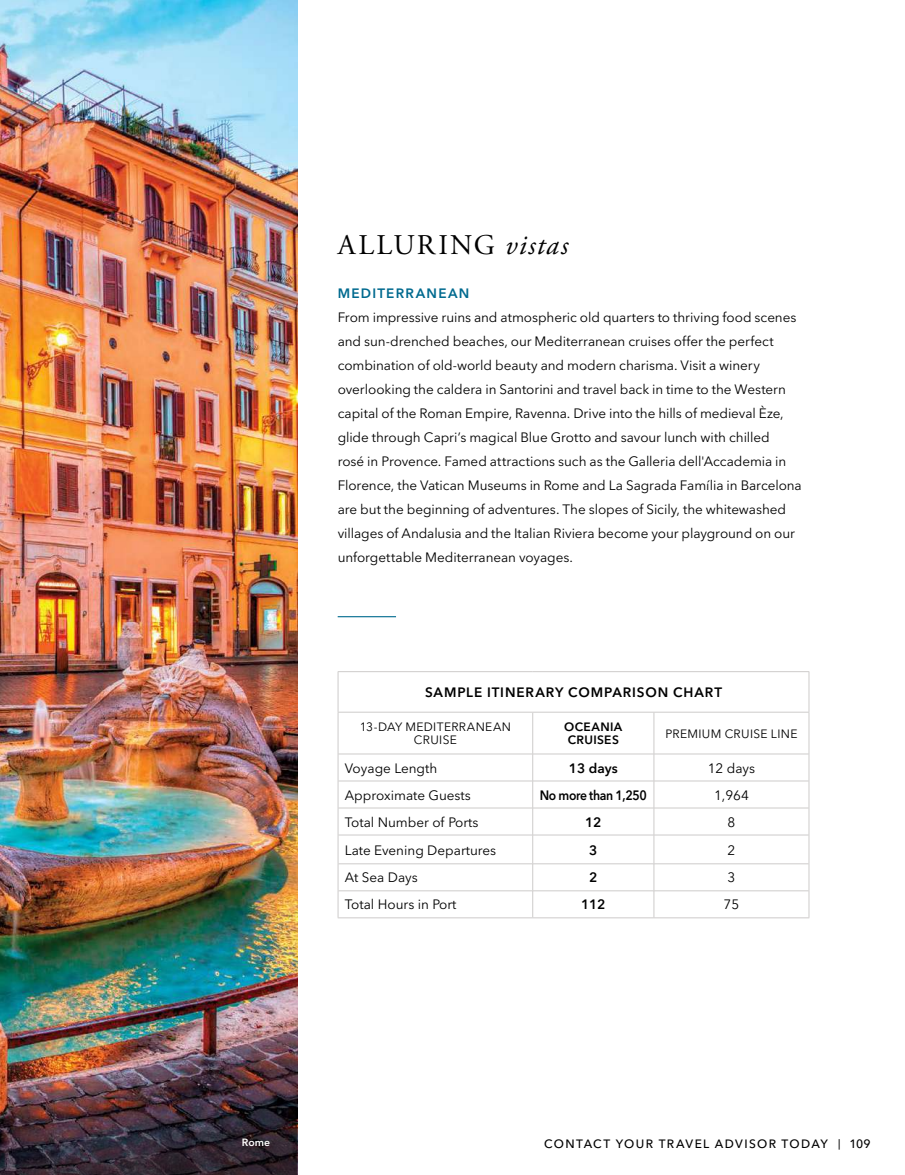
<style>
.page{position:relative;width:905px;height:1175px;background:#fff}
.page>*{position:absolute;margin:0;border:0;box-sizing:border-box;transform-origin:0 0}
.t1{font:28.5px "Adobe Garamond Pro";letter-spacing:.075em;color:#000}
.t2{font:13.5px/24px "Avenir Next LT Pro";letter-spacing:-.005em;color:#000}
.t3{font:600 13.5px "Avenir Next LT Pro";letter-spacing:.055em;color:#000}
.t4{font:600 13.5px "Avenir Next LT Pro";letter-spacing:-.03em;color:#000;scale:.9 1}
.t5{font:600 13.5px "Avenir Next LT Pro";letter-spacing:.09em;color:#006a8f}
.t6{font:12px/13.5px "Avenir Next LT Pro";letter-spacing:.03em;color:#000;text-align:center}
.t7{font:500 12px "Avenir Next LT Pro";letter-spacing:.115em;color:#000}
.t8{font:600 12px/13.2px "Avenir Next LT Pro";letter-spacing:.03em;color:#000}
.t9{font:600 10.5px "Avenir Next LT Pro";color:#fff}
.s1{font-style:italic}
.s2{font-size:10.5px}
</style>
<div class="page">
<img style="left:0;top:0;width:297px;height:1073px">
<img style="left:0;top:1073px;width:297px;height:101px">
<hr style="left:338px;top:712px;width:1px;height:42px;background:#cdcbca">
<hr style="left:808px;top:712px;width:1px;height:42px;background:#cdcbca">
<hr style="left:338px;top:917px;width:194px;height:1px;background:#cdcbca">
<hr style="left:532px;top:917px;width:122px;height:1px;background:#cdcbca">
<hr style="left:654px;top:917px;width:155px;height:1px;background:#cdcbca">
<hr style="left:532px;top:712px;width:1px;height:41px;background:#cdcbca">
<hr style="left:653px;top:712px;width:1px;height:41px;background:#cdcbca">
<hr style="left:338px;top:753px;width:194px;height:1px;background:#cdcbca">
<hr style="left:532px;top:753px;width:122px;height:1px;background:#cdcbca">
<hr style="left:654px;top:753px;width:154px;height:1px;background:#cdcbca">
<hr style="left:338px;top:780px;width:194px;height:1px;background:#cdcbca">
<hr style="left:532px;top:780px;width:122px;height:1px;background:#cdcbca">
<hr style="left:654px;top:780px;width:154px;height:1px;background:#cdcbca">
<hr style="left:338px;top:807px;width:194px;height:1px;background:#cdcbca">
<hr style="left:532px;top:807px;width:122px;height:1px;background:#cdcbca">
<hr style="left:654px;top:807px;width:154px;height:1px;background:#cdcbca">
<hr style="left:338px;top:834px;width:194px;height:1px;background:#cdcbca">
<hr style="left:532px;top:834px;width:122px;height:1px;background:#cdcbca">
<hr style="left:654px;top:834px;width:154px;height:1px;background:#cdcbca">
<hr style="left:338px;top:671px;width:194px;height:1px;background:#cdcbca">
<hr style="left:338px;top:672px;width:1px;height:40px;background:#cdcbca">
<hr style="left:532px;top:671px;width:122px;height:1px;background:#cdcbca">
<hr style="left:654px;top:671px;width:155px;height:1px;background:#cdcbca">
<hr style="left:808px;top:672px;width:1px;height:40px;background:#cdcbca">
<hr style="left:338px;top:712px;width:194px;height:1px;background:#cdcbca">
<hr style="left:532px;top:712px;width:122px;height:1px;background:#cdcbca">
<hr style="left:654px;top:712px;width:155px;height:1px;background:#cdcbca">
<svg style="left:338px;top:754px;width:1px;height:163px"></svg>
<svg style="left:808px;top:754px;width:1px;height:163px"></svg>
<hr style="left:338px;top:863px;width:194px;height:1px;background:#cdcbca">
<hr style="left:532px;top:863px;width:122px;height:1px;background:#cdcbca">
<svg style="left:532px;top:754px;width:1px;height:163px"></svg>
<hr style="left:654px;top:863px;width:154px;height:1px;background:#cdcbca">
<svg style="left:653px;top:754px;width:1px;height:163px"></svg>
<hr style="left:338px;top:890px;width:194px;height:1px;background:#cdcbca">
<hr style="left:532px;top:890px;width:122px;height:1px;background:#cdcbca">
<hr style="left:654px;top:890px;width:154px;height:1px;background:#cdcbca">
<hr style="left:338px;top:616px;width:58px;height:1px;background:#006a8f">
<h1 class="t1" style="left:338px;top:228px;width:232px">ALLURING <span class="s1">vistas</span></h1>
<p class="t5" style="left:338px;top:285px;width:133px">MEDITERRANEAN</p>
<p class="t2" style="left:338px;top:305px;width:465px">From impressive ruins and atmospheric old quarters to thriving food scenes and sun-drenched beaches, our Mediterranean cruises offer the perfect combination of old-world beauty and modern charisma. Visit a winery overlooking the caldera in Santorini and travel back in time to the Western capital of the Roman Empire, Ravenna. Drive into the hills of medieval Èze, glide through Capri’s magical Blue Grotto and savour lunch with chilled<br>rosé in Provence. Famed attractions such as the Galleria dell'Accademia in Florence, the Vatican Museums in Rome and La Sagrada Família in Barcelona are but the beginning of adventures. The slopes of Sicily, the whitewashed villages of Andalusia and the Italian Riviera become your playground on our unforgettable Mediterranean voyages.</p>
<p class="t3" style="left:425px;top:684px;width:298px">SAMPLE ITINERARY COMPARISON CHART</p>
<p class="t6" style="left:360px;top:720px;width:153px">13-DAY MEDITERRANEAN<br>CRUISE</p>
<p class="t8" style="left:564px;top:720px;width:60px">OCEANIA<br>CRUISES</p>
<p class="t6" style="left:665px;top:726px;width:134px">PREMIUM CRUISE LINE</p>
<p class="t2" style="left:345px;top:756px;width:94px">Voyage Length</p>
<p class="t3" style="left:569px;top:759px;width:50px">13 days</p>
<p class="t2" style="left:707px;top:756px;width:49px">12 days</p>
<p class="t2" style="left:345px;top:783px;width:128px">Approximate Guests</p>
<p class="t4" style="left:540px;top:786px;width:120px">No more than 1,250</p>
<p class="t2" style="left:714px;top:783px;width:36px">1,964</p>
<p class="t2" style="left:345px;top:810px;width:135px">Total Number of Ports</p>
<p class="t3" style="left:585px;top:813px;width:18px">12</p>
<p class="t2" style="left:727px;top:810px;width:9px">8</p>
<p class="t2" style="left:345px;top:837px;width:153px">Late Evening Departures</p>
<p class="t3" style="left:589px;top:841px;width:10px">3</p>
<p class="t2" style="left:727px;top:837px;width:9px">2</p>
<p class="t2" style="left:345px;top:865px;width:74px">At Sea Days</p>
<p class="t3" style="left:589px;top:869px;width:10px">2</p>
<p class="t2" style="left:727px;top:865px;width:9px">3</p>
<p class="t2" style="left:345px;top:892px;width:113px">Total Hours in Port</p>
<p class="t3" style="left:581px;top:896px;width:26px">112</p>
<p class="t2" style="left:723px;top:892px;width:17px">75</p>
<p class="t9" style="left:242px;top:1136px;width:30px">Rome</p>
<p class="t7" style="left:544px;top:1136px;width:328px">CONTACT YOUR TRAVEL ADVISOR TODAY <span class="s2">|</span> 109</p>
</div>
